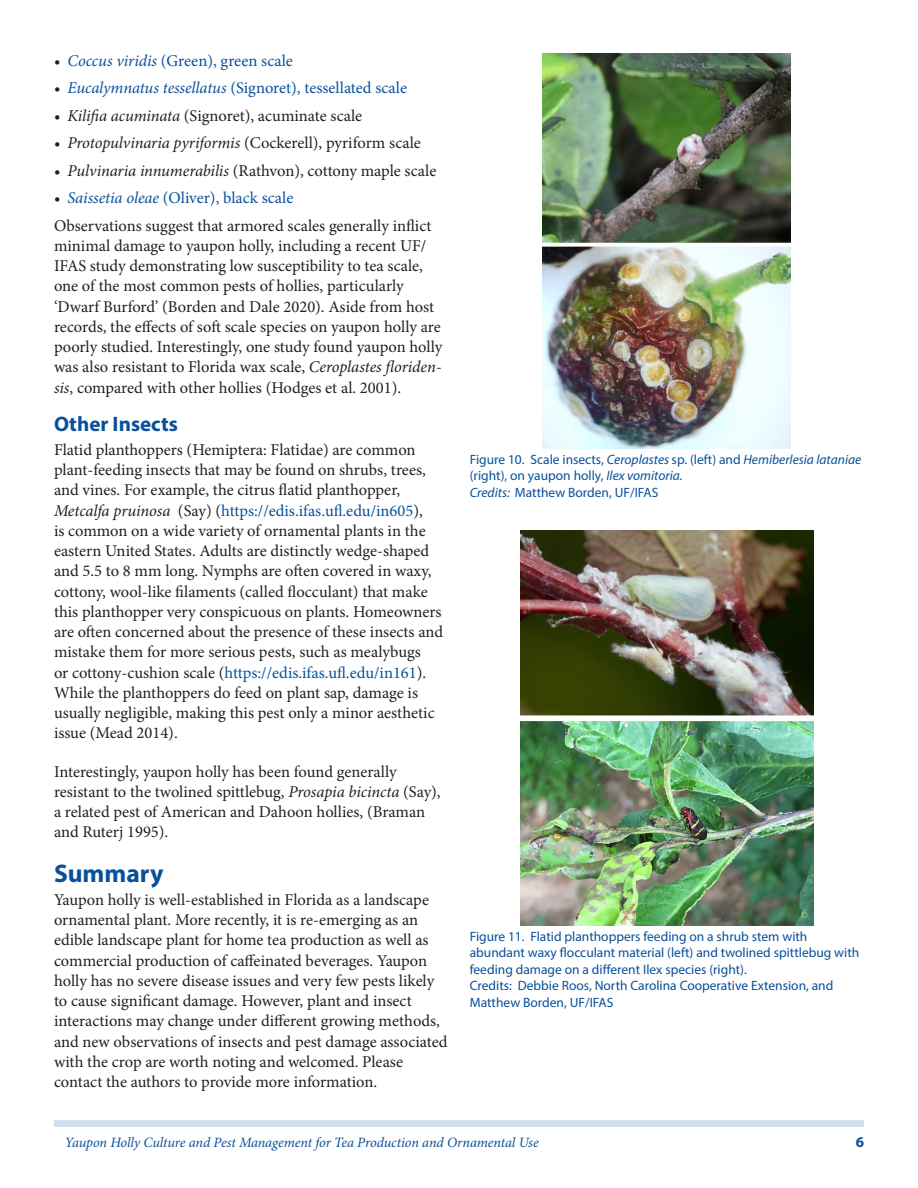
<style>
.page{position:relative;width:918px;height:1188px;background:#fff}
.page>*{position:absolute;margin:0;border:0;box-sizing:border-box;transform-origin:0 0}
.SectionHeading0{font:700 25.5px "Myriad Pro";color:#09509a}
.SectionHeading1{font:700 21px "Myriad Pro";color:#09509a}
.Paragraph{font:16.5px/20.2px "Minion Pro";letter-spacing:-.005em;color:#231f20}
.t1{font:16.5px "Minion Pro";color:#09509a}
.t2{font:700 15px "Myriad Pro";color:#09509a}
.RunningTitleItalics{font:italic 14.25px "Minion Pro";letter-spacing:-.01em;color:#09509a}
.FigureCaption{font:13.5px/16.5px "Myriad Pro";color:#09509a}
.s1{color:#231f20}
.s2{font-style:italic}
.s3{color:#09509a}
</style>
<div class="page">
<div style="left:54px;top:1120px;width:810px;height:7px;background:#d0dfeb"></div>
<img style="left:543px;top:54px;width:248px;height:394px">
<img style="left:521px;top:531px;width:292px;height:394px">
<p class="t1" style="left:54px;top:50px;width:240px"><span class="s1">•</span> <span class="s2">Coccus viridis</span> (Green), green scale</p>
<p class="t1" style="left:54px;top:77px;width:355px"><span class="s1">•</span> <span class="s2">Eucalymnatus tessellatus</span> (Signoret), tessellated scale</p>
<p class="Paragraph" style="left:54px;top:106px;width:310px">• <span class="s2">Kilifia acuminata</span> (Signoret), acuminate scale</p>
<p class="Paragraph" style="left:54px;top:133px;width:368px">• <span class="s2">Protopulvinaria pyriformis</span> (Cockerell), pyriform scale</p>
<p class="Paragraph" style="left:54px;top:160px;width:384px">• <span class="s2">Pulvinaria innumerabilis</span> (Rathvon), cottony maple scale</p>
<p class="t1" style="left:54px;top:187px;width:241px"><span class="s1">•</span> <span class="s2">Saissetia oleae</span> (Oliver), black scale</p>
<p class="Paragraph" style="left:54px;top:215px;width:390px">Observations suggest that armored scales generally inflict minimal damage to yaupon holly, including a recent UF/ IFAS study demonstrating low susceptibility to tea scale, one of the most common pests of hollies, particularly ‘Dwarf Burford’ (Borden and Dale 2020). Aside from host records, the effects of soft scale species on yaupon holly are poorly studied. Interestingly, one study found yaupon holly was also resistant to Florida wax scale, <span class="s2">Ceroplastes floriden&shy;sis</span>, compared with other hollies (Hodges et al. 2001).</p>
<p class="SectionHeading1" style="left:54px;top:411px;width:125px">Other Insects</p>
<p class="Paragraph" style="left:54px;top:440px;width:391px">Flatid planthoppers (Hemiptera: Flatidae) are common plant-feeding insects that may be found on shrubs, trees, and vines. For example, the citrus flatid planthopper, <span class="s2">Metcalfa pruinosa</span> (Say) (<span class="s3">https://edis.ifas.ufl.edu/in605</span>),<br>is common on a wide variety of ornamental plants in the eastern United States. Adults are distinctly wedge-shaped and 5.5 to 8 mm long. Nymphs are often covered in waxy, cottony, wool-like filaments (called flocculant) that make this planthopper very conspicuous on plants. Homeowners are often concerned about the presence of these insects and mistake them for more serious pests, such as mealybugs<br>or cottony-cushion scale (<span class="s3">https://edis.ifas.ufl.edu/in161</span>).<br>While the planthoppers do feed on plant sap, damage is usually negligible, making this pest only a minor aesthetic issue (Mead 2014).</p>
<p class="Paragraph" style="left:54px;top:761px;width:388px">Interestingly, yaupon holly has been found generally resistant to the twolined spittlebug, <span class="s2">Prosapia bicincta</span> (Say), a related pest of American and Dahoon hollies, (Braman and Ruterj 1995).</p>
<p class="SectionHeading0" style="left:54px;top:856px;width:111px">Summary</p>
<p class="Paragraph" style="left:54px;top:890px;width:395px">Yaupon holly is well-established in Florida as a landscape ornamental plant. More recently, it is re-emerging as an edible landscape plant for home tea production as well as commercial production of caffeinated beverages. Yaupon holly has no severe disease issues and very few pests likely to cause significant damage. However, plant and insect interactions may change under different growing methods, and new observations of insects and pest damage associated with the crop are worth noting and welcomed. Please contact the authors to provide more information.</p>
<p class="FigureCaption" style="left:470px;top:451px;width:393px">Figure 10. Scale insects, <span class="s2">Ceroplastes</span> sp. (left) and <span class="s2">Hemiberlesia lataniae </span>(right), on yaupon holly, <span class="s2">Ilex vomitoria.</span></p>
<p class="FigureCaption" style="left:470px;top:484px;width:190px"><span class="s2">Credits:</span> Matthew Borden, UF/IFAS</p>
<p class="FigureCaption" style="left:470px;top:928px;width:391px">Figure 11. Flatid planthoppers feeding on a shrub stem with abundant waxy flocculant material (left) and twolined spittlebug with feeding damage on a different Ilex species (right).</p>
<p class="FigureCaption" style="left:470px;top:977px;width:365px">Credits: Debbie Roos, North Carolina Cooperative Extension, and<br>Matthew Borden, UF/IFAS</p>
<p class="RunningTitleItalics" style="left:65px;top:1133px;width:475px">Yaupon Holly Culture and Pest Management for Tea Production and Ornamental Use</p>
<p class="t2" style="left:856px;top:1133px;width:10px">6</p>
</div>
